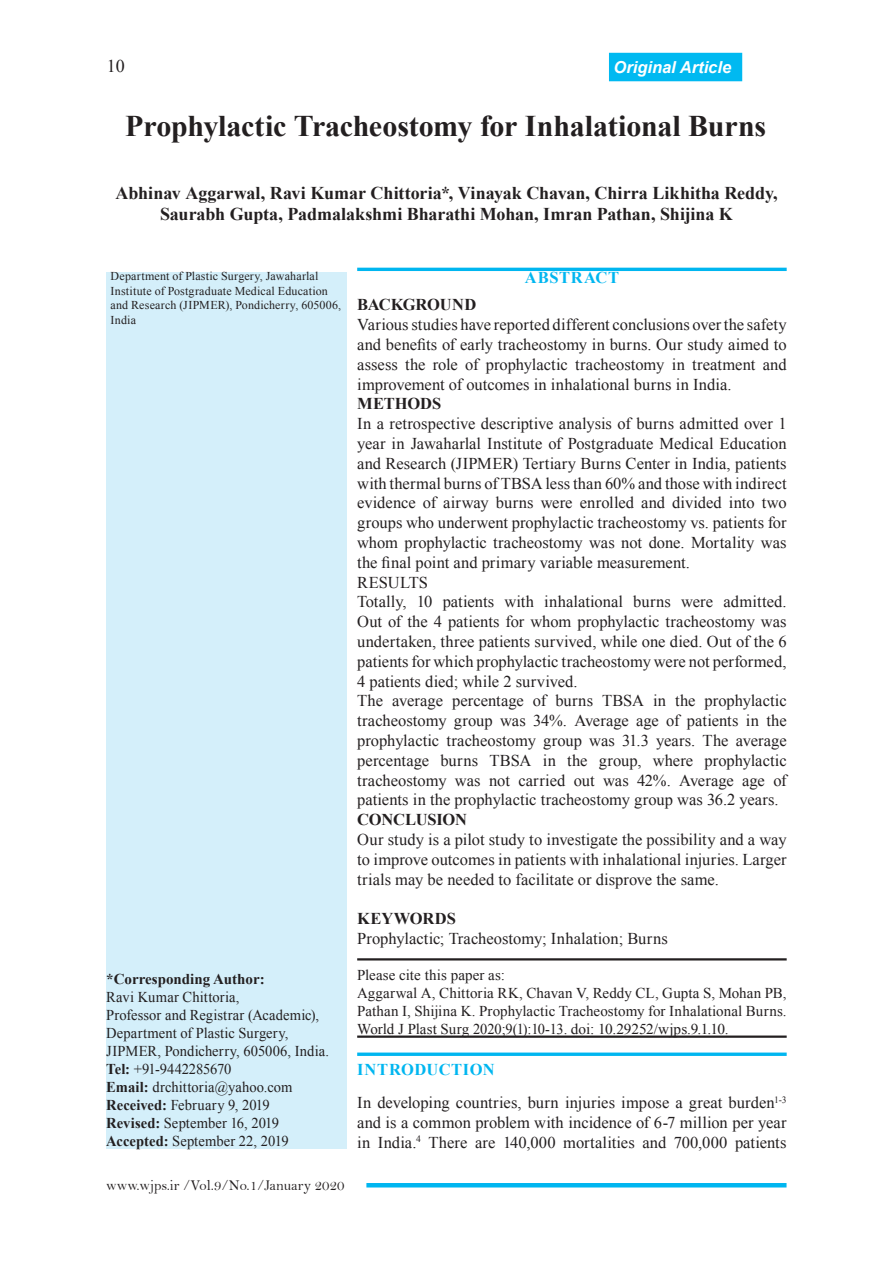
<style>
.page{position:relative;width:893px;height:1263px;background:#fff}
.page>*{position:absolute;margin:0;border:0;box-sizing:border-box;transform-origin:0 0}
.t1{font:700 30px "Times New Roman";letter-spacing:-.01em;color:#231f20}
.t2{font:700 18px/21px "Times New Roman";letter-spacing:-.005em;color:#231f20;text-align:center}
.t3{font:16.5px/19.8px "Times New Roman";color:#231f20;text-align:justify}
.t4{font:700 16.5px "Times New Roman";letter-spacing:-.01em;color:#231f20}
.t5{font:italic 700 16.5px "Arial";color:#fff}
.t6{font:700 16.5px "Times New Roman";letter-spacing:.03em;color:#00b6f0}
.t7{font:700 16.5px "Times New Roman";letter-spacing:.05em;color:#00b6f0}
.t8{font:15px/18px "Times New Roman";letter-spacing:.005em;color:#231f20}
.t9{font:15px "Bell";color:#231f20}
.t10{font:700 15px "Times New Roman";color:#231f20}
.t11{font:12px/14.5px "Times New Roman";letter-spacing:.015em;color:#231f20}
.s1{font-weight:700}
</style>
<div class="page">
<hr style="left:366px;top:1183px;width:420px;height:4px;background:#00b6f0">
<hr style="left:357px;top:268px;width:430px;height:3px;background:#00b6f0">
<hr style="left:357px;top:958px;width:430px;height:2px;background:#231f20">
<hr style="left:357px;top:1035px;width:430px;height:3px;background:#231f20">
<svg style="left:357px;top:1052px;width:430px;height:4px;background:#27c1f2"></svg>
<div style="left:106px;top:272px;width:241px;height:876px;background:#d4effa"></div>
<div style="left:609px;top:53px;width:133px;height:28px;background:#00b9f1"></div>
<p class="t5" style="left:613px;top:57px;width:119px">Original Article</p>
<h1 class="t1" style="left:125px;top:104px;width:643px">Prophylactic Tracheostomy for Inhalational Burns</h1>
<p class="t2" style="left:115px;top:181px;width:664px">Abhinav Aggarwal, Ravi Kumar Chittoria*, Vinayak Chavan, Chirra Likhitha Reddy,<br>Saurabh Gupta, Padmalakshmi Bharathi Mohan, Imran Pathan, Shijina K</p>
<p class="t11" style="left:111px;top:269px;width:232px">Department of Plastic Surgery, Jawaharlal Institute of Postgraduate Medical Education and Research (JIPMER), Pondicherry, 605006, India</p>
<p class="t10" style="left:106px;top:968px;width:160px">*Corresponding Author:</p>
<p class="t8" style="left:106px;top:988px;width:224px">Ravi Kumar Chittoria,<br>Professor and Registrar (Academic),<br>Department of Plastic Surgery,<br>JIPMER, Pondicherry, 605006, India.<br><span class="s1">Tel:</span> +91-9442285670<br><span class="s1">Email:</span> drchittoria@yahoo.com<br><span class="s1">Received:</span> February 9, 2019<br><span class="s1">Revised:</span> September 16, 2019<br><span class="s1">Accepted:</span> September 22, 2019</p>
<p class="t9" style="left:106px;top:1176px;width:240px">www.wjps.ir /Vol.9/No.1/January 2020</p>
<p class="t7" style="left:525px;top:266px;width:96px">ABSTRACT</p>
<p class="t4" style="left:357px;top:293px;width:121px">BACKGROUND</p>
<p class="t3" style="left:357px;top:314px;width:431px">Various studies have reported different conclusions over the safety and benefits of early tracheostomy in burns. Our study aimed to assess the role of prophylactic tracheostomy in treatment and improvement of outcomes in inhalational burns in India.</p>
<p class="t4" style="left:357px;top:392px;width:86px">METHODS</p>
<p class="t3" style="left:357px;top:413px;width:431px;text-align:left">In a retrospective descriptive analysis of burns admitted over 1 year in Jawaharlal Institute of Postgraduate Medical Education and Research (JIPMER) Tertiary Burns Center in India, patients with thermal burns of TBSA less than 60% and those with indirect evidence of airway burns were enrolled and divided into two groups who underwent prophylactic tracheostomy vs. patients for whom prophylactic tracheostomy was not done. Mortality was the final point and primary variable measurement.<br>RESULTS<br>Totally, 10 patients with inhalational burns were admitted.<br>Out of the 4 patients for whom prophylactic tracheostomy was undertaken, three patients survived, while one died. Out of the 6 patients for which prophylactic tracheostomy were not performed, 4 patients died; while 2 survived.<br>The average percentage of burns TBSA in the prophylactic tracheostomy group was 34%. Average age of patients in the prophylactic tracheostomy group was 31.3 years. The average percentage burns TBSA in the group, where prophylactic tracheostomy was not carried out was 42%. Average age of patients in the prophylactic tracheostomy group was 36.2 years.</p>
<p class="t4" style="left:357px;top:808px;width:111px">CONCLUSION</p>
<p class="t3" style="left:357px;top:829px;width:431px">Our study is a pilot study to investigate the possibility and a way to improve outcomes in patients with inhalational injuries. Larger trials may be needed to facilitate or disprove the same.</p>
<p class="t4" style="left:357px;top:907px;width:100px">KEYWORDS</p>
<p class="t3" style="left:357px;top:928px;width:312px">Prophylactic; Tracheostomy; Inhalation; Burns</p>
<p class="t8" style="left:357px;top:965px;width:431px">Please cite this paper as:<br>Aggarwal A, Chittoria RK, Chavan V, Reddy CL, Gupta S, Mohan PB, Pathan I, Shijina K. Prophylactic Tracheostomy for Inhalational Burns.<br>World J Plast Surg 2020;9(1):10-13. doi: 10.29252/wjps.9.1.10.</p>
<p class="t6" style="left:357px;top:1058px;width:139px">INTRODUCTION</p>
<p class="t3" style="left:357px;top:1092px;width:431px">In developing countries, burn injuries impose a great burden<sup>1-3 </sup>and is a common problem with incidence of 6-7 million per year in India.<sup>4</sup> There are 140,000 mortalities and 700,000 patients</p>
</div>
